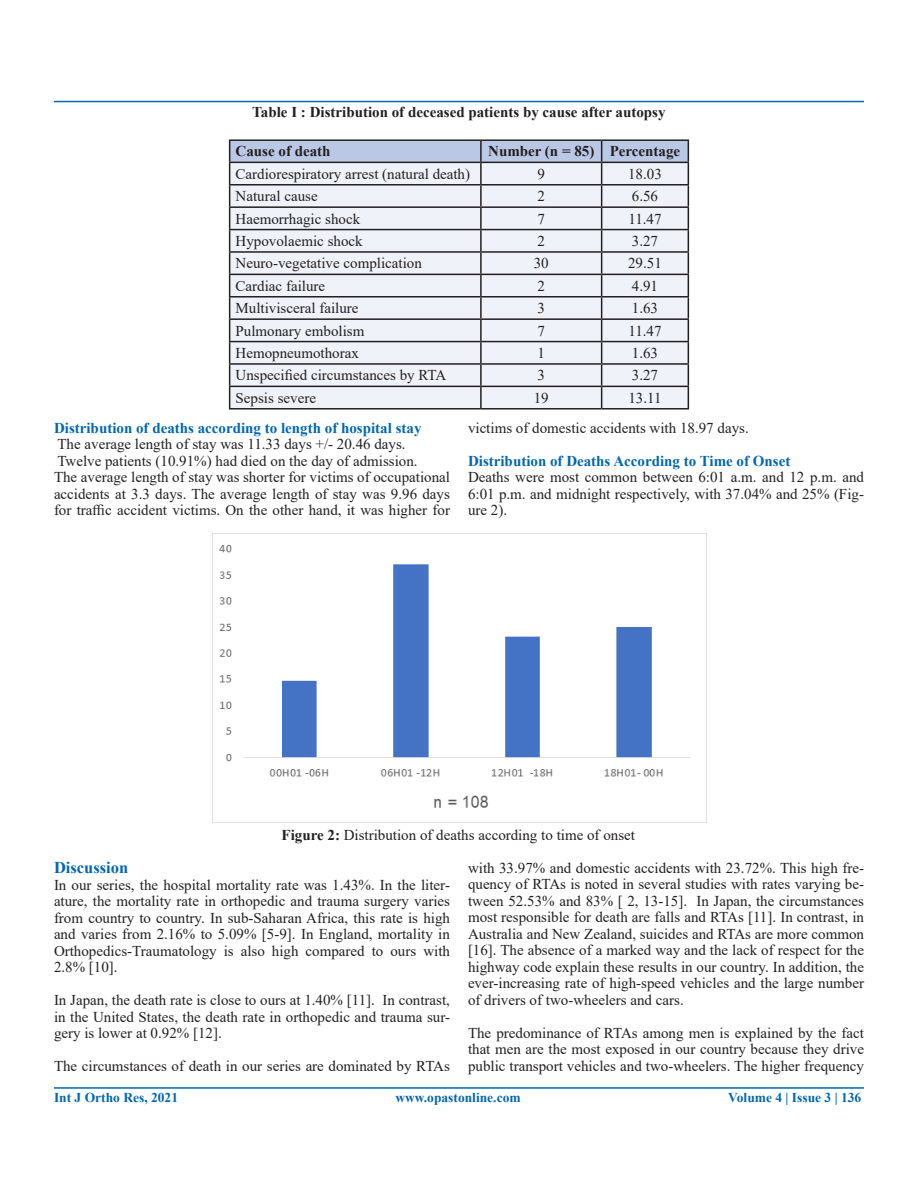
<style>
.page{position:relative;width:918px;height:1188px;background:#fff}
.page>*{position:absolute;margin:0;border:0;box-sizing:border-box;transform-origin:0 0}
.t1{font:700 16.5px "Times New Roman";color:#0166b3}
.t2{font:15px/16.5px "Times New Roman";color:#231f20;text-align:justify}
.t3{font:700 15px "Times New Roman";color:#0166b3}
.t4{font:700 15px "Times New Roman";color:#231f20}
.t5{font:700 13.5px "Times New Roman";color:#0166b3}
.s1{font-weight:700}
</style>
<div class="page">
<hr style="left:54px;top:101px;width:810px;height:1px;background:#0166b3">
<hr style="left:54px;top:1087px;width:810px;height:2px;background:#0166b3">
<hr style="left:229px;top:139px;width:252px;height:2px;background:#231f20">
<hr style="left:481px;top:139px;width:121px;height:2px;background:#231f20">
<hr style="left:602px;top:139px;width:87px;height:2px;background:#231f20">
<svg style="left:229px;top:140px;width:460px;height:268px"></svg>
<hr style="left:229px;top:408px;width:252px;height:2px;background:#231f20">
<hr style="left:481px;top:408px;width:121px;height:2px;background:#231f20">
<hr style="left:602px;top:408px;width:87px;height:2px;background:#231f20">
<img style="left:212px;top:533px;width:494px;height:290px">
<p class="t4" style="left:252px;top:101px;width:415px">Table I : Distribution of deceased patients by cause after autopsy</p>
<p class="t4" style="left:236px;top:141px;width:96px">Cause of death</p>
<p class="t4" style="left:488px;top:141px;width:108px">Number (n = 85)</p>
<p class="t4" style="left:610px;top:141px;width:72px">Percentage</p>
<p class="t2" style="left:236px;top:165px;width:236px">Cardiorespiratory arrest (natural death)</p>
<p class="t2" style="left:538px;top:165px;width:9px">9</p>
<p class="t2" style="left:628px;top:165px;width:35px">18.03</p>
<p class="t2" style="left:236px;top:187px;width:84px">Natural cause</p>
<p class="t2" style="left:538px;top:187px;width:9px">2</p>
<p class="t2" style="left:632px;top:187px;width:28px">6.56</p>
<p class="t2" style="left:236px;top:210px;width:126px">Haemorrhagic shock</p>
<p class="t2" style="left:538px;top:210px;width:9px">7</p>
<p class="t2" style="left:628px;top:210px;width:35px">11.47</p>
<p class="t2" style="left:236px;top:232px;width:129px">Hypovolaemic shock</p>
<p class="t2" style="left:538px;top:232px;width:9px">2</p>
<p class="t2" style="left:632px;top:232px;width:28px">3.27</p>
<p class="t2" style="left:236px;top:255px;width:188px">Neuro-vegetative complication</p>
<p class="t2" style="left:534px;top:255px;width:16px">30</p>
<p class="t2" style="left:628px;top:255px;width:35px">29.51</p>
<p class="t2" style="left:236px;top:277px;width:91px">Cardiac failure</p>
<p class="t2" style="left:538px;top:277px;width:9px">2</p>
<p class="t2" style="left:632px;top:277px;width:28px">4.91</p>
<p class="t2" style="left:236px;top:299px;width:124px">Multivisceral failure</p>
<p class="t2" style="left:538px;top:299px;width:9px">3</p>
<p class="t2" style="left:632px;top:299px;width:28px">1.63</p>
<p class="t2" style="left:236px;top:322px;width:130px">Pulmonary embolism</p>
<p class="t2" style="left:538px;top:322px;width:9px">7</p>
<p class="t2" style="left:628px;top:322px;width:35px">11.47</p>
<p class="t2" style="left:236px;top:344px;width:125px">Hemopneumothorax</p>
<p class="t2" style="left:538px;top:344px;width:9px">1</p>
<p class="t2" style="left:632px;top:344px;width:28px">1.63</p>
<p class="t2" style="left:236px;top:367px;width:212px">Unspecified circumstances by RTA</p>
<p class="t2" style="left:538px;top:367px;width:9px">3</p>
<p class="t2" style="left:632px;top:367px;width:28px">3.27</p>
<p class="t2" style="left:236px;top:389px;width:82px">Sepsis severe</p>
<p class="t2" style="left:534px;top:389px;width:16px">19</p>
<p class="t2" style="left:628px;top:389px;width:35px">13.11</p>
<p class="t3" style="left:54px;top:417px;width:369px">Distribution of deaths according to length of hospital stay</p>
<p class="t2" style="left:57px;top:435px;width:350px">The average length of stay was 11.33 days +/- 20.46 days.</p>
<p class="t2" style="left:57px;top:452px;width:362px">Twelve patients (10.91%) had died on the day of admission.</p>
<p class="t2" style="left:54px;top:468px;width:398px">The average length of stay was shorter for victims of occupational accidents at 3.3 days. The average length of stay was 9.96 days for traffic accident victims. On the other hand, it was higher for</p>
<p class="t2" style="left:468px;top:419px;width:282px">victims of domestic accidents with 18.97 days.</p>
<p class="t3" style="left:468px;top:450px;width:324px">Distribution of Deaths According to Time of Onset</p>
<p class="t2" style="left:468px;top:468px;width:398px">Deaths were most common between 6:01 a.m. and 12 p.m. and 6:01 p.m. and midnight respectively, with 37.04% and 25% (Fig&shy;ure 2).</p>
<p class="t2" style="left:282px;top:826px;width:355px"><span class="s1">Figure 2:</span> Distribution of deaths according to time of onset</p>
<p class="t1" style="left:54px;top:856px;width:76px">Discussion</p>
<p class="t2" style="left:54px;top:876px;width:398px">In our series, the hospital mortality rate was 1.43%. In the liter&shy;ature, the mortality rate in orthopedic and trauma surgery varies from country to country. In sub-Saharan Africa, this rate is high and varies from 2.16% to 5.09% [5-9]. In England, mortality in Orthopedics-Traumatology is also high compared to ours with 2.8% [10].</p>
<p class="t2" style="left:54px;top:992px;width:398px">In Japan, the death rate is close to ours at 1.40% [11]. In contrast, in the United States, the death rate in orthopedic and trauma sur&shy;gery is lower at 0.92% [12].</p>
<p class="t2" style="left:54px;top:1058px;width:397px">The circumstances of death in our series are dominated by RTAs</p>
<p class="t2" style="left:468px;top:859px;width:398px">with 33.97% and domestic accidents with 23.72%. This high fre&shy;quency of RTAs is noted in several studies with rates varying be&shy;tween 52.53% and 83% [ 2, 13-15]. In Japan, the circumstances most responsible for death are falls and RTAs [11]. In contrast, in Australia and New Zealand, suicides and RTAs are more common [16]. The absence of a marked way and the lack of respect for the highway code explain these results in our country. In addition, the ever-increasing rate of high-speed vehicles and the large number of drivers of two-wheelers and cars.</p>
<p class="t2" style="left:468px;top:1024px;width:398px">The predominance of RTAs among men is explained by the fact that men are the most exposed in our country because they drive public transport vehicles and two-wheelers. The higher frequency</p>
<p class="t5" style="left:54px;top:1088px;width:126px">Int J Ortho Res, 2021</p>
<p class="t5" style="left:395px;top:1088px;width:127px">www.opastonline.com</p>
<p class="t5" style="left:728px;top:1088px;width:134px">Volume 4 | Issue 3 | 136</p>
</div>
